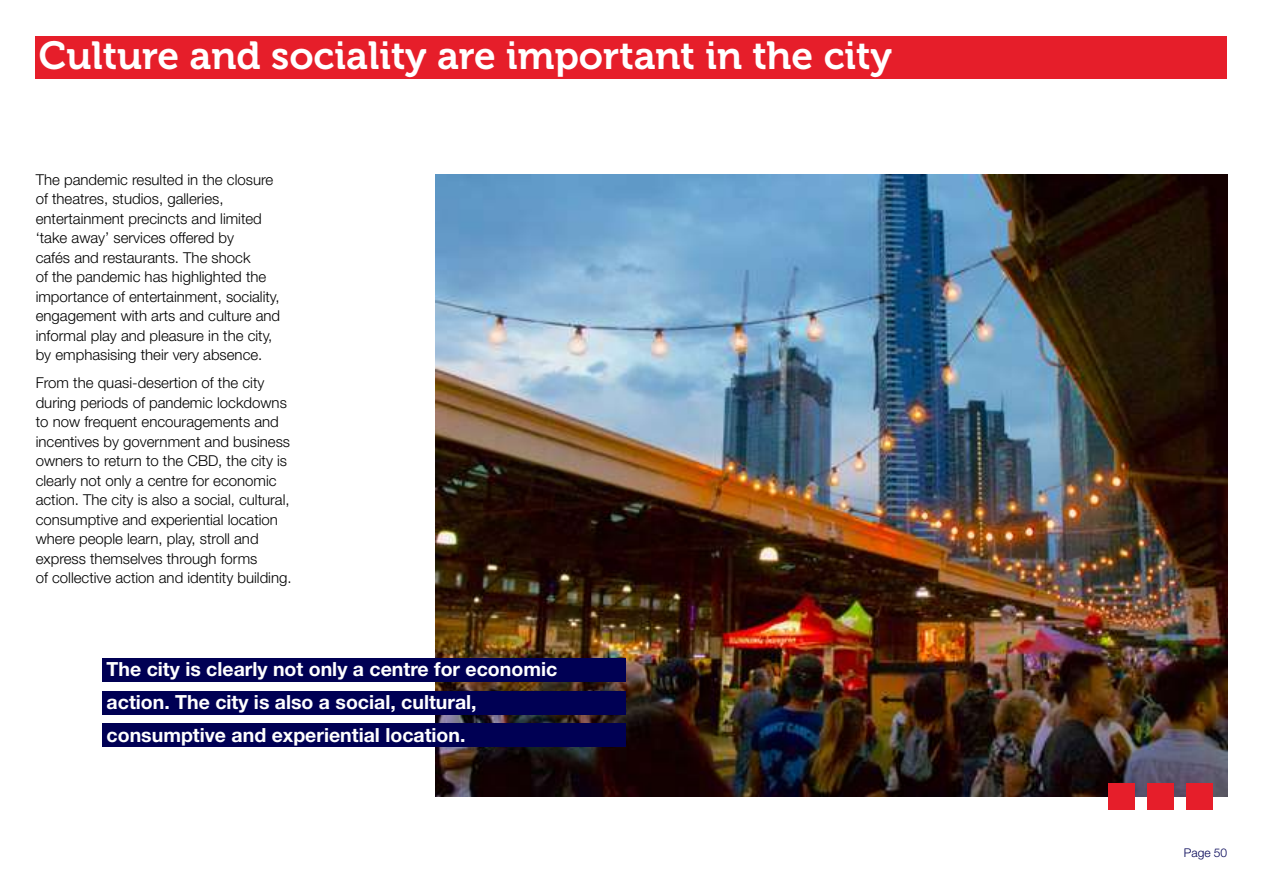
<style>
.page{position:relative;width:1263px;height:893px;background:#fff}
.page>*{position:absolute;margin:0;border:0;box-sizing:border-box;transform-origin:0 0}
.t1{font:39px "Museo 700";color:#fff}
.t2{font:700 19.5px/32.4px "Helvetica Neue LT Std";color:#fff}
.t3{font:300 15px/19.5px "Helvetica Neue LT Std";color:#000}
.t4{font:300 12px "Helvetica Neue LT Std";color:#000054}
</style>
<div class="page">
<img style="left:436px;top:174px;width:791px;height:623px">
<div style="left:35px;top:36px;width:1191px;height:43px;background:#e61e2a"></div>
<div style="left:1187px;top:783px;width:26px;height:27px;background:#e61e2a"></div>
<div style="left:1147px;top:783px;width:26px;height:27px;background:#e61e2a"></div>
<div style="left:1108px;top:783px;width:26px;height:27px;background:#e61e2a"></div>
<div style="left:102px;top:691px;width:524px;height:24px;background:#000054"></div>
<div style="left:102px;top:723px;width:524px;height:24px;background:#000054"></div>
<div style="left:102px;top:658px;width:524px;height:24px;background:#000054"></div>
<h1 class="t1" style="left:39px;top:34px;width:854px">Culture and sociality are important in the city</h1>
<p class="t3" style="left:36px;top:169px;width:246px">The pandemic resulted in the closure of theatres, studios, galleries, entertainment precincts and limited ‘take away’ services offered by<br>cafés and restaurants. The shock<br>of the pandemic has highlighted the importance of entertainment, sociality, engagement with arts and culture and informal play and pleasure in the city, by emphasising their very absence.</p>
<p class="t3" style="left:36px;top:373px;width:257px">From the quasi-desertion of the city during periods of pandemic lockdowns to now frequent encouragements and incentives by government and business owners to return to the CBD, the city is clearly not only a centre for economic action. The city is also a social, cultural, consumptive and experiential location where people learn, play, stroll and express themselves through forms<br>of collective action and identity building.</p>
<h2 class="t2" style="left:107px;top:653px;width:452px">The city is clearly not only a centre for economic</h2>
<h2 class="t2" style="left:107px;top:686px;width:372px">action. The city is also a social, cultural, consumptive and experiential location.</h2>
<p class="t4" style="left:1184px;top:846px;width:45px">Page 50</p>
</div>
